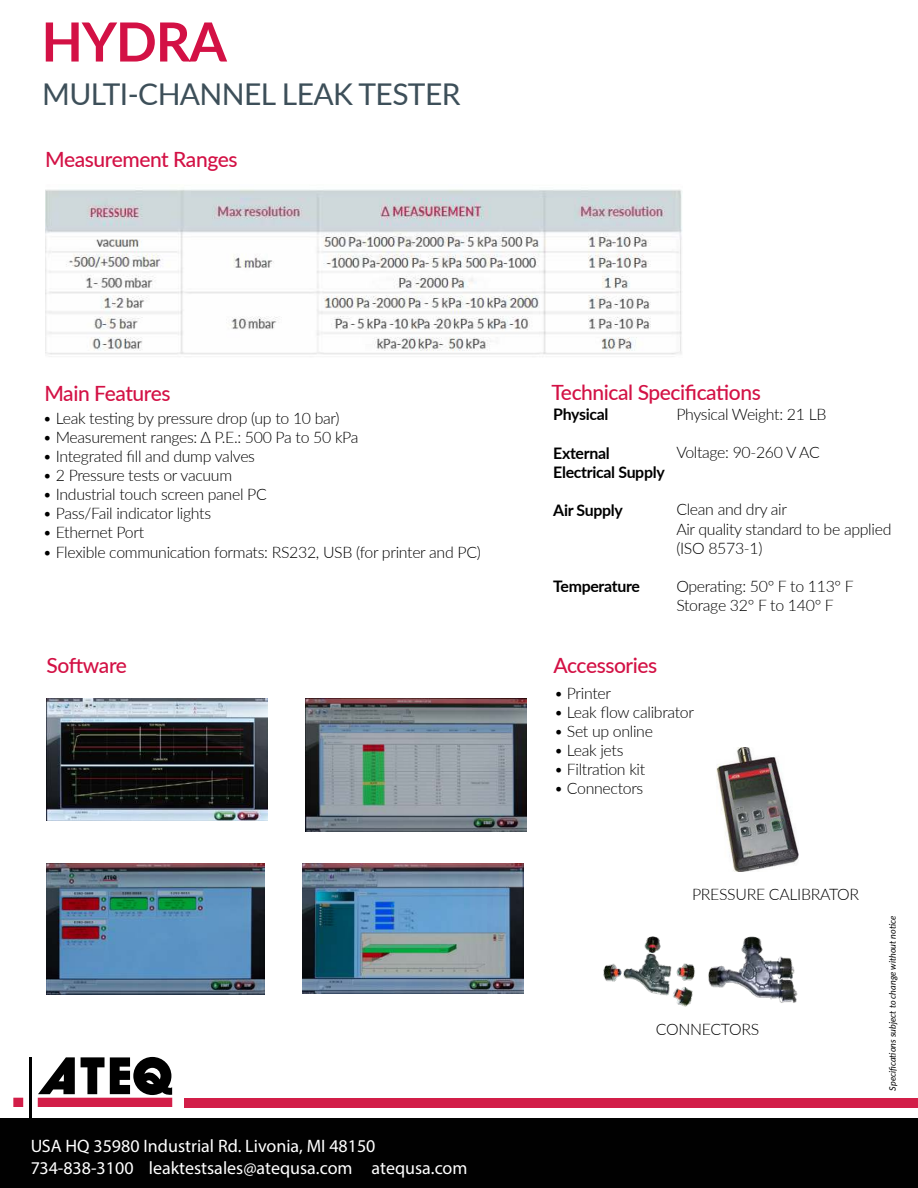
<style>
.page{position:relative;width:918px;height:1188px;background:#fff}
.page>*{position:absolute;margin:0;border:0;box-sizing:border-box;transform-origin:0 0}
.t1{font:700 54px "Lato";letter-spacing:-.02em;color:#d31145}
.t2{font:30px "Lato";letter-spacing:-.02em;color:#3d4f59}
.t3{font:500 21px "Lato";letter-spacing:-.02em;color:#d31145}
.t4{font:18px/21.6px "Myriad Pro";color:#fff}
.t5{font:300 15.9px/19px "Lato";letter-spacing:-.02em;color:#000}
.t6{font:700 15.9px/19px "Lato";letter-spacing:-.02em;color:#000}
.t7{font:italic 9px "Lato";color:#000}
</style>
<div class="page">
<div style="left:0;top:1118px;width:918px;height:70px;background:#010101"></div>
<hr style="left:29px;top:1058px;width:3px;height:60px;background:#000">
<svg style="left:13px;top:1057px;width:159px;height:50px"></svg>
<img style="left:603px;top:936px;width:195px;height:71px">
<img style="left:716px;top:748px;width:82px;height:124px">
<img style="left:45px;top:189px;width:637px;height:168px">
<img style="left:47px;top:699px;width:220px;height:121px">
<img style="left:306px;top:699px;width:221px;height:133px">
<img style="left:46px;top:864px;width:219px;height:130px">
<img style="left:303px;top:863px;width:220px;height:130px">
<div style="left:184px;top:1098px;width:734px;height:9px;background:#d21e48"></div>
<h1 class="t1" style="left:41px;top:21px;width:187px">HYDRA</h1>
<h2 class="t2" style="left:42px;top:77px;width:420px">MULTI-CHANNEL LEAK TESTER</h2>
<h3 class="t3" style="left:45px;top:144px;width:194px">Measurement Ranges</h3>
<h3 class="t3" style="left:44px;top:378px;width:128px">Main Features</h3>
<p class="t5" style="left:43px;top:410px;width:298px">ï Leak testing by pressure drop (up to 10 bar)</p>
<p class="t5" style="left:43px;top:427px;width:317px">• Measurement ranges: Δ P.E.: 500 Pa to 50 kPa</p>
<p class="t5" style="left:43px;top:446px;width:214px">• Integrated fill and dump valves</p>
<p class="t5" style="left:43px;top:465px;width:225px">• 2 Pressure tests or vacuum<br>ï Industrial touch screen panel PC</p>
<p class="t5" style="left:43px;top:504px;width:170px">• Pass/Fail indicator lights</p>
<p class="t5" style="left:43px;top:523px;width:103px">• Ethernet Port</p>
<p class="t5" style="left:43px;top:542px;width:439px">• Flexible communication formats: RS232, USB (for printer and PC)</p>
<h3 class="t3" style="left:552px;top:377px;width:211px">Technical Specifications</h3>
<p class="t5" style="left:676px;top:406px;width:152px">Physical Weight: 21 LB</p>
<p class="t5" style="left:676px;top:444px;width:145px">Voltage: 90-260 V AC</p>
<p class="t6" style="left:553px;top:406px;width:57px">Physical</p>
<p class="t6" style="left:553px;top:445px;width:113px">External<br>Electrical Supply</p>
<p class="t6" style="left:553px;top:502px;width:71px">Air Supply</p>
<p class="t5" style="left:676px;top:501px;width:217px">Clean and dry air<br>Air quality standard to be applied (ISO 8573-1)</p>
<p class="t5" style="left:676px;top:576px;width:179px">Operating: 50° F to 113° F<br>Storage 32° F to 140° F</p>
<p class="t6" style="left:553px;top:578px;width:88px">Temperature</p>
<h3 class="t3" style="left:47px;top:650px;width:82px">Software</h3>
<h3 class="t3" style="left:554px;top:650px;width:105px">Accessories</h3>
<p class="t5" style="left:554px;top:685px;width:59px">ï Printer</p>
<p class="t5" style="left:554px;top:702px;width:142px">• Leak flow calibrator ï Set up online<br>ï Leak jets</p>
<p class="t5" style="left:554px;top:759px;width:93px">• Filtration kit ï Connectors</p>
<p class="t4" style="left:30px;top:1137px;width:439px">USA HQ 35980 Industrial Rd. Livonia, MI 48150<br>734-838-3100 leaktestsales@atequsa.com atequsa.com</p>
<p class="t5" style="left:692px;top:885px;width:169px">PRESSURE CALIBRATOR</p>
<p class="t5" style="left:656px;top:1021px;width:105px">CONNECTORS</p>
<p class="t7" style="left:886px;top:1091px;width:176px;rotate:-90deg">Specifications subject to change without notice</p>
</div>
